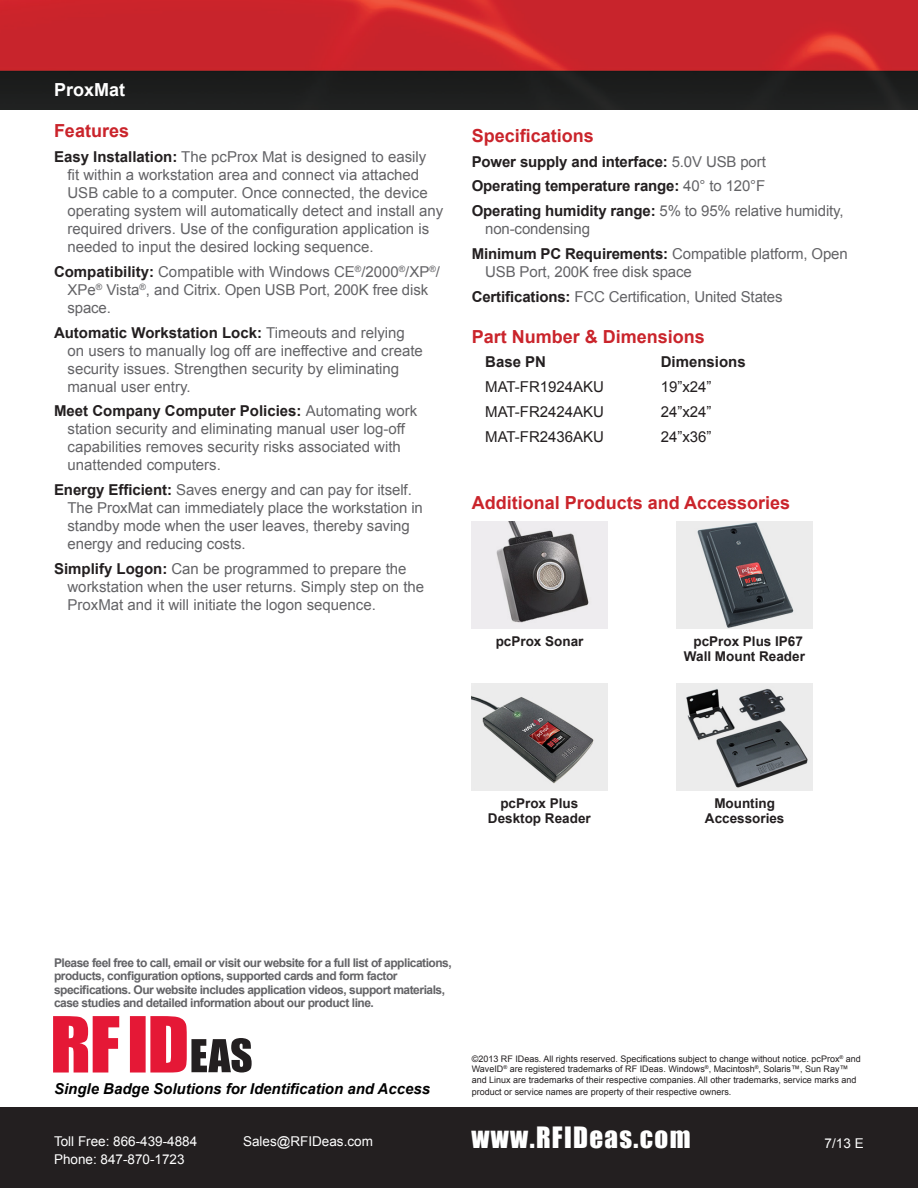
<style>
.page{position:relative;width:918px;height:1188px;background:#fff}
.page>*{position:absolute;margin:0;border:0;box-sizing:border-box;transform-origin:0 0}
.t1{font:27px "Impact";letter-spacing:.05em;color:#fff}
.HEADING_1{font:700 18px "Arial";color:#ca242b}
.PARAGRAPH{font:700 18px "Arial";color:#ca242b}
.t2{font:700 18px "Arial";color:#fff}
.PARAGRAPH-2{font:15px/18px "Arial";color:#636366}
.PARAGRAPH-3{font:700 15px "Arial";letter-spacing:-.01em;color:#231f20}
.PARAGRAPH-4{font:15px "Arial";color:#231f20}
.t3{font:italic 700 15px "Arial";color:#000}
.t4{font:700 13.5px/15px "Arial";color:#231f20;text-align:center}
.PARAGRAPH-5{font:13.5px "Arial";color:#fff}
.PARAGRAPH-6{font:700 12px/13.5px "Arial";letter-spacing:-.04em;color:#636366}
.MOUSETYPE{font:9px/10.5px "Arial";color:#231f20}
.s1{font-weight:700;color:#231f20}
.s2{font-weight:400;color:#636366}
</style>
<div class="page">
<div style="left:0;top:1107px;width:918px;height:81px;background:#231f20"></div>
<img style="left:0;top:0;width:918px;height:110px">
<svg style="left:53px;top:1016px;width:199px;height:57px"></svg>
<img style="left:472px;top:684px;width:135px;height:107px">
<img style="left:472px;top:522px;width:135px;height:107px">
<img style="left:677px;top:522px;width:135px;height:107px">
<img style="left:677px;top:684px;width:135px;height:107px">
<p class="t2" style="left:54px;top:77px;width:73px">ProxMat</p>
<p class="HEADING_1" style="left:54px;top:119px;width:77px">Features</p>
<p class="PARAGRAPH-2" style="left:68px;top:148px;width:377px;text-indent:-14px"><span class="s1">Easy Installation:</span> The pcProx Mat is designed to easily<br>fit within a workstation area and connect via attached USB cable to a computer. Once connected, the device operating system will automatically detect and install any required drivers. Use of the configuration application is needed to input the desired locking sequence.</p>
<p class="PARAGRAPH-2" style="left:68px;top:263px;width:374px;text-indent:-14px"><span class="s1">Compatibility:</span> Compatible with Windows CE<sup>®</sup>/2000<sup>®</sup>/XP<sup>®</sup>/<br>XPe<sup>®</sup> Vista<sup>®</sup>, and Citrix. Open USB Port, 200K free disk space.</p>
<p class="PARAGRAPH-2" style="left:68px;top:324px;width:357px;text-indent:-14px"><span class="s1">Automatic Workstation Lock:</span> Timeouts and relying on users to manually log off are ineffective and create security issues. Strengthen security by eliminating manual user entry.</p>
<p class="PARAGRAPH-2" style="left:68px;top:402px;width:351px;text-indent:-14px"><span class="s1">Meet Company Computer Policies:</span> Automating work station security and eliminating manual user log-off capabilities removes security risks associated with unattended computers.</p>
<p class="PARAGRAPH-2" style="left:68px;top:481px;width:357px;text-indent:-14px"><span class="s1">Energy Efficient:</span> Saves energy and can pay for itself.<br>The ProxMat can immediately place the workstation in standby mode when the user leaves, thereby saving energy and reducing costs.</p>
<p class="PARAGRAPH-2" style="left:68px;top:560px;width:358px;text-indent:-14px"><span class="s1">Simplify Logon:</span> Can be programmed to prepare the workstation when the user returns. Simply step on the<br>ProxMat and it will initiate the logon sequence.</p>
<p class="HEADING_1" style="left:472px;top:123px;width:124px">Specifications</p>
<p class="PARAGRAPH-3" style="left:472px;top:151px;width:296px">Power supply and interface: <span class="s2">5.0V USB port</span></p>
<p class="PARAGRAPH-3" style="left:472px;top:176px;width:295px">Operating temperature range: <span class="s2">40° to 120°F</span></p>
<p class="PARAGRAPH-2" style="left:485px;top:202px;width:360px;text-indent:-14px"><span class="s1">Operating humidity range:</span> 5% to 95% relative humidity, non-condensing</p>
<p class="PARAGRAPH-2" style="left:485px;top:245px;width:364px;text-indent:-14px"><span class="s1">Minimum PC Requirements:</span> Compatible platform, Open<br>USB Port, 200K free disk space</p>
<p class="PARAGRAPH-2" style="left:472px;top:287px;width:312px"><span class="s1">Certifications:</span> FCC Certification, United States</p>
<p class="HEADING_1" style="left:472px;top:324px;width:235px">Part Number &amp; Dimensions</p>
<p class="PARAGRAPH-3" style="left:485px;top:352px;width:62px">Base PN</p>
<p class="PARAGRAPH-3" style="left:661px;top:352px;width:87px">Dimensions</p>
<p class="PARAGRAPH-4" style="left:485px;top:377px;width:120px">MAT-FR1924AKU</p>
<p class="PARAGRAPH-4" style="left:661px;top:377px;width:52px">19”x24”</p>
<p class="PARAGRAPH-4" style="left:485px;top:402px;width:120px">MAT-FR2424AKU</p>
<p class="PARAGRAPH-4" style="left:661px;top:402px;width:52px">24”x24”</p>
<p class="PARAGRAPH-4" style="left:485px;top:427px;width:120px">MAT-FR2436AKU</p>
<p class="PARAGRAPH-4" style="left:661px;top:427px;width:52px">24”x36”</p>
<p class="PARAGRAPH" style="left:472px;top:491px;width:320px">Additional Products and Accessories</p>
<p class="t4" style="left:496px;top:634px;width:89px">pcProx Sonar</p>
<p class="t4" style="left:684px;top:634px;width:123px">pcProx Plus IP67<br>Wall Mount Reader</p>
<p class="t4" style="left:500px;top:796px;width:80px">pcProx Plus</p>
<p class="t4" style="left:488px;top:811px;width:104px">Desktop Reader</p>
<p class="t4" style="left:714px;top:797px;width:62px">Mounting</p>
<p class="t4" style="left:705px;top:812px;width:81px">Accessories</p>
<p class="PARAGRAPH-6" style="left:54px;top:956px;width:399px">Please feel free to call, email or visit our website for a full list of applications, products, configuration options, supported cards and form factor specifications. Our website includes application videos, support materials, case studies and detailed information about our product line.</p>
<p class="t3" style="left:54px;top:1078px;width:378px">Single Badge Solutions for Identification and Access</p>
<p class="PARAGRAPH-5" style="left:54px;top:1133px;width:145px">Toll Free: 866-439-4884</p>
<p class="PARAGRAPH-5" style="left:243px;top:1133px;width:131px">Sales@RFIDeas.com</p>
<p class="PARAGRAPH-5" style="left:54px;top:1151px;width:132px">Phone: 847-870-1723</p>
<p class="MOUSETYPE" style="left:472px;top:1054px;width:391px">©2013 RF IDeas. All rights reserved. Specifications subject to change without notice. pcProx<sup>®</sup> and<br>WaveID<sup>®</sup> are registered trademarks of RF IDeas. Windows<sup>®</sup>, Macintosh<sup>®</sup>, Solaris™, Sun Ray™ and Linux are trademarks of their respective companies. All other trademarks, service marks and</p>
<p class="MOUSETYPE" style="left:472px;top:1087px;width:261px">product or service names are property of their respective owners.</p>
<p class="t1" style="left:471px;top:1116px;width:221px">www.RFIDeas.com</p>
<p class="PARAGRAPH-5" style="left:825px;top:1134px;width:41px">7/13 E</p>
</div>
